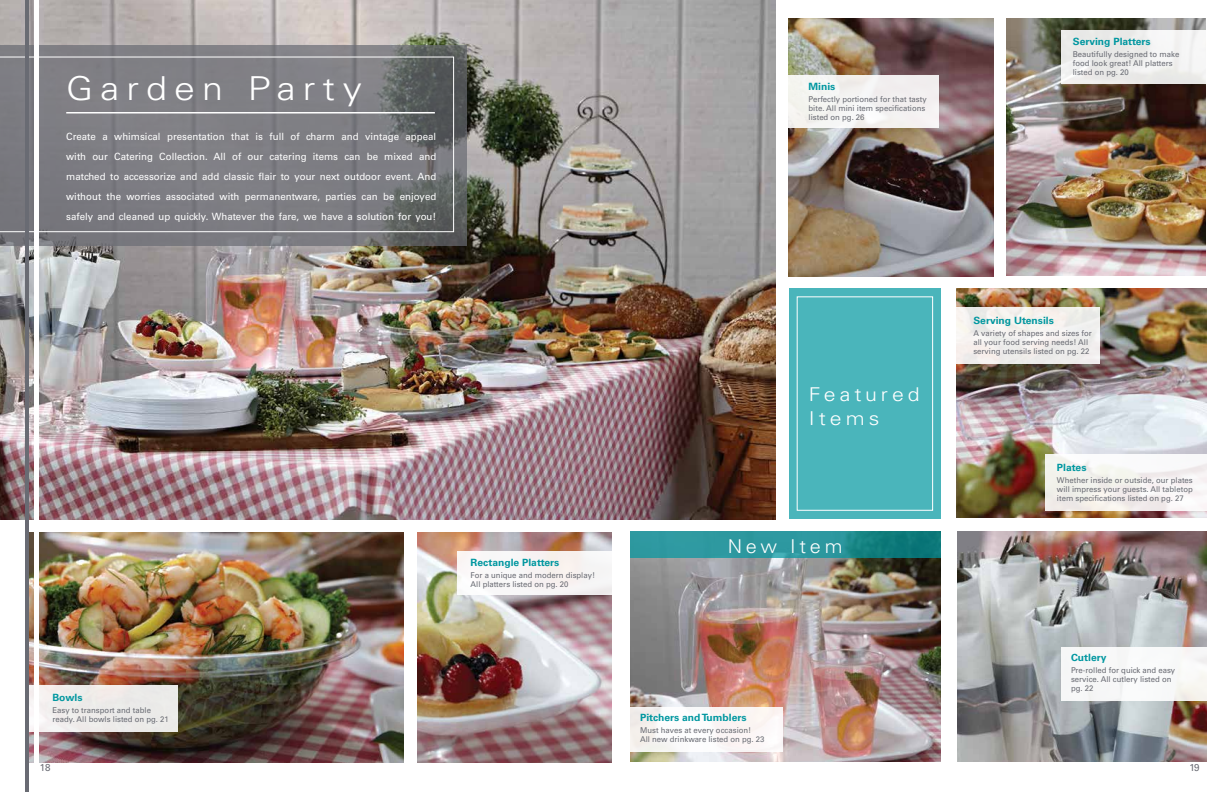
<style>
.page{position:relative;width:1224px;height:792px;background:#fff}
.page>*{position:absolute;margin:0;border:0;box-sizing:border-box;transform-origin:0 0}
.t1{font:300 33px "Univers";letter-spacing:.19em;color:#fff;scale:1.14 1}
.t2{font:300 19px/24.2px "Univers";letter-spacing:.19em;color:#fff;scale:1.12 1}
.t3{font:300 19px "Univers";letter-spacing:.19em;color:#fff;scale:1.05 1}
.t4{font:10px/20px "Univers";color:#fff;text-align:justify}
.t5{font:700 10px "Univers";color:#0097a0}
.t6{font:10px "Univers";color:#696b73}
.t7{font:8px/9px "Univers";color:#696b73}
</style>
<div class="page">
<img style="left:956px;top:288px;width:251px;height:230px">
<img style="left:0;top:0;width:776px;height:520px">
<img style="left:958px;top:531px;width:249px;height:231px">
<img style="left:630px;top:558px;width:310px;height:204px">
<img style="left:789px;top:18px;width:205px;height:258px">
<img style="left:1007px;top:18px;width:199px;height:257px">
<div style="left:789px;top:288px;width:151px;height:230px;background:#4ab5bb"></div>
<div style="left:797px;top:296px;width:136px;height:215px;border:1px solid #fff"></div>
<img style="left:28px;top:533px;width:375px;height:229px">
<img style="left:418px;top:533px;width:194px;height:229px">
<svg style="left:0;top:45px;width:467px;height:200px;background:#76777a"></svg>
<svg style="left:0;top:57px;width:454px;height:175px;background:#7b7c80"></svg>
<div style="left:1061px;top:647px;width:150px;height:54px;background:#f7f7f8"></div>
<div style="left:1045px;top:454px;width:166px;height:56px;background:linear-gradient(to right,#f1f0ea,#f9f6f9)"></div>
<div style="left:956px;top:307px;width:144px;height:57px;background:#f2efec"></div>
<div style="left:27px;top:685px;width:150px;height:47px;background:#edebe9"></div>
<div style="left:458px;top:552px;width:154px;height:43px;background:#f7f5f6"></div>
<div style="left:788px;top:76px;width:151px;height:52px;background:#f3f2f0"></div>
<div style="left:1061px;top:30px;width:145px;height:54px;background:linear-gradient(to right,#eae9e8,#f2f2f2)"></div>
<div style="left:629px;top:707px;width:153px;height:45px;background:#fbf6f6"></div>
<svg style="left:630px;top:531px;width:310px;height:27px;background:#248f95"></svg>
<div style="left:34px;top:0;width:5px;height:792px;background:#fff"></div>
<hr style="left:25px;top:0;width:3px;height:792px;background:#696b73">
<h1 class="t1" style="left:66px;top:68px;width:261px">Garden Party</h1>
<p class="t4" style="left:66px;top:126px;width:372px">Create a whimsical presentation that is full of charm and vintage appeal with our Catering Collection. All of our catering items can be mixed and matched to accessorize and add classic flair to your next outdoor event. And without the worries associated with permanentware, parties can be enjoyed safely and cleaned up quickly. Whatever the fare, we have a solution for you!</p>
<p class="t5" style="left:809px;top:81px;width:28px">Minis</p>
<p class="t7" style="left:809px;top:95px;width:120px">Perfectly portioned for that tasty bite. All mini item specifications listed on pg. 26</p>
<p class="t5" style="left:52px;top:692px;width:32px">Bowls</p>
<p class="t7" style="left:52px;top:706px;width:118px">Easy to transport and table ready. All bowls listed on pg. 21</p>
<p class="t5" style="left:471px;top:557px;width:90px">Rectangle Platters</p>
<p class="t7" style="left:471px;top:571px;width:126px">For a unique and modern display!<br>All platters listed on pg. 20</p>
<h2 class="t2" style="left:809px;top:382px;width:101px">Featured<br>Items</h2>
<h2 class="t3" style="left:728px;top:534px;width:111px">New Item</h2>
<p class="t5" style="left:640px;top:712px;width:108px">Pitchers and Tumblers</p>
<p class="t7" style="left:640px;top:726px;width:126px">Must haves at every occasion!<br>All new drinkware listed on pg. 23</p>
<p class="t5" style="left:1073px;top:35px;width:79px">Serving Platters</p>
<p class="t7" style="left:1073px;top:49px;width:108px">Beautifully designed to make food look great! All platters listed on pg. 20</p>
<p class="t5" style="left:973px;top:314px;width:82px">Serving Utensils</p>
<p class="t7" style="left:973px;top:328px;width:120px">A variety of shapes and sizes for all your food serving needs! All serving utensils listed on pg. 22</p>
<p class="t5" style="left:1057px;top:461px;width:31px">Plates</p>
<p class="t7" style="left:1057px;top:475px;width:137px;text-align:justify">Whether inside or outside, our plates will impress your guests. All tabletop item specifications listed on pg. 27</p>
<p class="t5" style="left:1071px;top:652px;width:37px">Cutlery</p>
<p class="t7" style="left:1071px;top:666px;width:106px">Pre-rolled for quick and easy service. All cutlery listed on pg. 22</p>
<p class="t6" style="left:40px;top:761px;width:12px">18</p>
<p class="t6" style="left:1189px;top:761px;width:12px">19</p>
</div>
